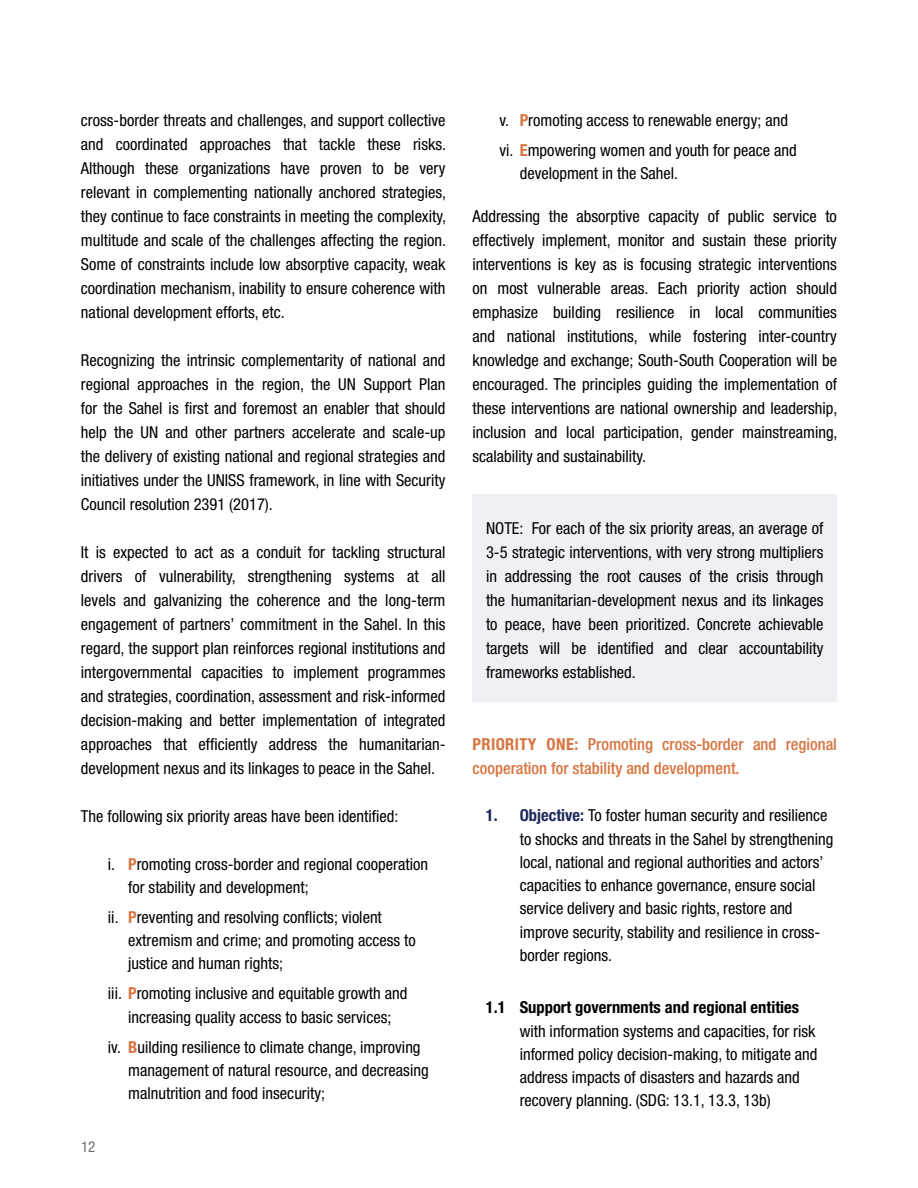
<style>
.page{position:relative;width:918px;height:1188px;background:#fff}
.page>*{position:absolute;margin:0;border:0;box-sizing:border-box;transform-origin:0 0}
.t1{font:condensed 16.5px/24px "Helvetica Neue LT Std";color:#000}
.t2{font:500 condensed 16.5px/24px "Helvetica Neue LT Std";color:#d8743f}
.t3{font:700 condensed 16.5px "Helvetica Neue LT Std";color:#000}
.t4{font:condensed 15px "Helvetica Neue LT Std";color:#6d6e71}
.s1{font-weight:700;color:#d8743f}
.s2{font-weight:700}
.s3{font-weight:700;color:#1f295c}
</style>
<div class="page">
<div style="left:472px;top:495px;width:365px;height:207px;background:#f0eff3"></div>
<p class="t1" style="left:81px;top:108px;width:367px;text-align:justify">cross-border threats and challenges, and support collective and coordinated approaches that tackle these risks.<br>Although these organizations have proven to be very relevant in complementing nationally anchored strategies, they continue to face constraints in meeting the complexity, multitude and scale of the challenges affecting the region.<br>Some of constraints include low absorptive capacity, weak coordination mechanism, inability to ensure coherence with national development efforts, etc.</p>
<p class="t1" style="left:81px;top:348px;width:366px;text-align:justify">Recognizing the intrinsic complementarity of national and regional approaches in the region, the UN Support Plan for the Sahel is first and foremost an enabler that should help the UN and other partners accelerate and scale-up the delivery of existing national and regional strategies and initiatives under the UNISS framework, in line with Security Council resolution 2391 (2017).</p>
<p class="t1" style="left:81px;top:540px;width:366px;text-align:justify">It is expected to act as a conduit for tackling structural drivers of vulnerability, strengthening systems at all levels and galvanizing the coherence and the long-term engagement of partners’ commitment in the Sahel. In this regard, the support plan reinforces regional institutions and intergovernmental capacities to implement programmes and strategies, coordination, assessment and risk-informed decision-making and better implementation of integrated approaches that efficiently address the humanitarian&shy;development nexus and its linkages to peace in the Sahel.</p>
<p class="t1" style="left:81px;top:804px;width:319px">The following six priority areas have been identified:</p>
<p class="t1" style="left:128px;top:852px;width:302px;line-height:23.2px;text-indent:-20px">i. <span class="s1">P</span>romoting cross-border and regional cooperation for stability and development;</p>
<p class="t1" style="left:128px;top:905px;width:289px;line-height:23.2px;text-indent:-20px">ii. <span class="s1">P</span>reventing and resolving conflicts; violent extremism and crime; and promoting access to justice and human rights;</p>
<p class="t1" style="left:108px;top:982px;width:301px;line-height:23.2px;text-align:center">iii. <span class="s1">P</span>romoting inclusive and equitable growth and increasing quality access to basic services;</p>
<p class="t1" style="left:128px;top:1035px;width:302px;line-height:23.2px;text-indent:-20px">iv. <span class="s1">B</span>uilding resilience to climate change, improving management of natural resource, and decreasing malnutrition and food insecurity;</p>
<p class="t4" style="left:81px;top:1138px;width:16px">12</p>
<p class="t1" style="left:500px;top:105px;width:299px;line-height:30px">v. <span class="s1">P</span>romoting access to renewable energy; and vi. <span class="s1">E</span>mpowering women and youth for peace and</p>
<p class="t1" style="left:520px;top:161px;width:160px">development in the Sahel.</p>
<p class="t1" style="left:472px;top:204px;width:367px;text-align:justify">Addressing the absorptive capacity of public service to effectively implement, monitor and sustain these priority interventions is key as is focusing strategic interventions on most vulnerable areas. Each priority action should emphasize building resilience in local communities and national institutions, while fostering inter-country knowledge and exchange; South-South Cooperation will be encouraged. The principles guiding the implementation of these interventions are national ownership and leadership, inclusion and local participation, gender mainstreaming, scalability and sustainability.</p>
<p class="t1" style="left:486px;top:516px;width:339px;text-align:justify">NOTE: For each of the six priority areas, an average of 3-5 strategic interventions, with very strong multipliers in addressing the root causes of the crisis through the humanitarian-development nexus and its linkages to peace, have been prioritized. Concrete achievable targets will be identified and clear accountability frameworks established.</p>
<p class="t2" style="left:472px;top:732px;width:366px"><span class="s2">PRIORITY ONE:</span> Promoting cross-border and regional cooperation for stability and development.</p>
<p class="t1" style="left:520px;top:804px;width:315px;line-height:23.2px;text-indent:-34px"><span class="s3">1. Objective:</span> To foster human security and resilience to shocks and threats in the Sahel by strengthening local, national and regional authorities and actors’ capacities to enhance governance, ensure social service delivery and basic rights, restore and improve security, stability and resilience in cross&shy;border regions.</p>
<p class="t3" style="left:486px;top:997px;width:315px">1.1 Support governments and regional entities</p>
<p class="t1" style="left:520px;top:1019px;width:299px;line-height:23.2px">with information systems and capacities, for risk informed policy decision-making, to mitigate and address impacts of disasters and hazards and recovery planning. (SDG: 13.1, 13.3, 13b)</p>
</div>
